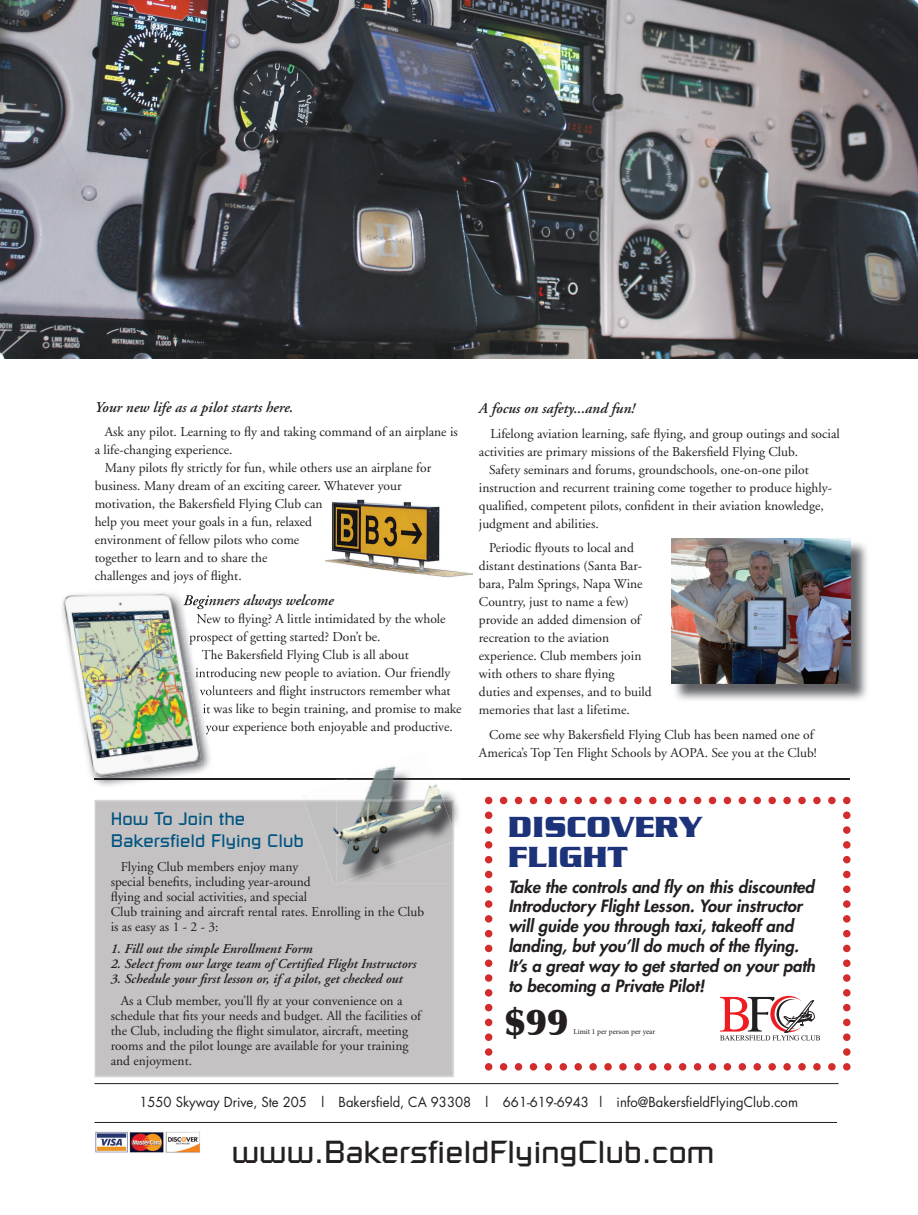
<style>
.page{position:relative;width:918px;height:1215px;background:#fff}
.page>*{position:absolute;margin:0;border:0;box-sizing:border-box;transform-origin:0 0}
.t1{font:900 36px "Optima";color:#231f20}
.t2{font:31.5px "Russell Square";color:#231f20}
.t3{font:700 31.5px/30px "Serpentine";color:#1c3379}
.t4{font:18px/21.6px "Russell Square";color:#005480}
.t5{font:italic 800 16.5px/19.8px "Futura";color:#231f20}
.t6{font:italic 600 15px "Adobe Garamond";color:#231f20}
.t7{font:13.5px/18px "Adobe Garamond";color:#231f20}
.t8{font:italic 600 13.5px "Adobe Garamond";color:#231f20}
.t9{font:13.5px "Futura";color:#231f20}
.t10{font:7.5px "Minion Pro";color:#231f20}
</style>
<div class="page">
<hr style="left:94px;top:778px;width:756px;height:2px;background:#231f20">
<svg style="left:485px;top:797px;width:366px;height:274px"></svg>
<img style="left:326px;top:499px;width:146px;height:79px">
<hr style="left:94px;top:1122px;width:743px;height:1px;background:#231f20">
<hr style="left:94px;top:1083px;width:745px;height:1px;background:#231f20">
<div style="left:95px;top:800px;width:358px;height:277px;background:#c4c2c3"></div>
<img style="left:443px;top:792px;width:16px;height:36px">
<img style="left:443px;top:779px;width:18px;height:1px">
<img style="left:453px;top:842px;width:1px;height:41px">
<img style="left:304px;top:766px;width:92px;height:34px">
<div style="left:304px;top:801px;width:36px;height:84px;background:#c4c2c3"></div>
<img style="left:303px;top:800px;width:33px;height:1px">
<img style="left:336px;top:769px;width:107px;height:31px">
<img style="left:336px;top:842px;width:117px;height:41px">
<img style="left:336px;top:800px;width:117px;height:42px">
<img style="left:67px;top:604px;width:143px;height:182px">
<img style="left:94px;top:778px;width:116px;height:2px">
<img style="left:183px;top:595px;width:29px;height:14px">
<img style="left:186px;top:613px;width:26px;height:14px">
<img style="left:189px;top:631px;width:23px;height:14px">
<img style="left:192px;top:649px;width:20px;height:14px">
<img style="left:196px;top:667px;width:16px;height:14px">
<img style="left:200px;top:685px;width:12px;height:14px">
<img style="left:203px;top:703px;width:8px;height:14px">
<img style="left:206px;top:721px;width:6px;height:14px">
<img style="left:165px;top:579px;width:11px;height:5px">
<img style="left:62px;top:592px;width:120px;height:49px">
<img style="left:68px;top:625px;width:121px;height:62px">
<img style="left:75px;top:671px;width:120px;height:62px">
<img style="left:81px;top:717px;width:121px;height:62px">
<svg style="left:720px;top:996px;width:100px;height:44px"></svg>
<img style="left:673px;top:540px;width:194px;height:160px">
<img style="left:671px;top:538px;width:179px;height:145px">
<img style="left:0;top:0;width:918px;height:359px">
<img style="left:95px;top:1131px;width:105px;height:22px">
<p class="t6" style="left:95px;top:399px;width:200px">Your new life as a pilot starts here.</p>
<p class="t7" style="left:105px;top:423px;width:355px">Ask any pilot. Learning to fly and taking command of an airplane is</p>
<p class="t7" style="left:95px;top:441px;width:139px">a life-changing experience.</p>
<p class="t7" style="left:105px;top:459px;width:328px">Many pilots fly strictly for fun, while others use an airplane for</p>
<p class="t7" style="left:95px;top:477px;width:308px">business. Many dream of an exciting career. Whatever your</p>
<p class="t7" style="left:95px;top:495px;width:229px">motivation, the Bakersfield Flying Club can</p>
<p class="t7" style="left:95px;top:513px;width:219px">help you meet your goals in a fun, relaxed</p>
<p class="t7" style="left:95px;top:531px;width:206px">environment of fellow pilots who come</p>
<p class="t7" style="left:95px;top:549px;width:174px">together to learn and to share the</p>
<p class="t7" style="left:95px;top:567px;width:149px">challenges and joys of flight.</p>
<p class="t6" style="left:183px;top:592px;width:152px">Beginners always welcome</p>
<p class="t7" style="left:196px;top:610px;width:251px">New to flying? A little intimidated by the whole</p>
<p class="t7" style="left:189px;top:628px;width:193px">prospect of getting started? Don’t be.</p>
<p class="t7" style="left:202px;top:646px;width:209px">The Bakersfield Flying Club is all about</p>
<p class="t7" style="left:195px;top:664px;width:257px">introducing new people to aviation. Our friendly</p>
<p class="t7" style="left:200px;top:682px;width:253px">volunteers and flight instructors remember what</p>
<p class="t7" style="left:203px;top:700px;width:260px">it was like to begin training, and promise to make</p>
<p class="t7" style="left:206px;top:718px;width:249px">your experience both enjoyable and productive.</p>
<p class="t6" style="left:479px;top:400px;width:158px">A focus on safety...and fun!</p>
<p class="t7" style="left:490px;top:425px;width:351px">Lifelong aviation learning, safe flying, and group outings and social</p>
<p class="t7" style="left:479px;top:443px;width:321px">activities are primary missions of the Bakersfield Flying Club.</p>
<p class="t7" style="left:489px;top:461px;width:321px">Safety seminars and forums, groundschools, one-on-one pilot</p>
<p class="t7" style="left:479px;top:479px;width:355px">instruction and recurrent training come together to produce highly-</p>
<p class="t7" style="left:479px;top:497px;width:346px">qualified, competent pilots, confident in their aviation knowledge,</p>
<p class="t7" style="left:479px;top:515px;width:121px">judgment and abilities.</p>
<p class="t7" style="left:479px;top:539px;width:174px;text-indent:10px">Periodic flyouts to local and distant destinations (Santa Bar&shy;bara, Palm Springs, Napa Wine<br>Country, just to name a few) provide an added dimension of recreation to the aviation experience. Club members join with others to share flying<br>duties and expenses, and to build memories that last a lifetime.</p>
<p class="t7" style="left:479px;top:726px;width:339px;text-align:center">Come see why Bakersfield Flying Club has been named one of<br>America’s Top Ten Flight Schools by AOPA. See you at the Club!</p>
<h3 class="t4" style="left:111px;top:808px;width:194px">How To Join the<br>Bakersfield Flying Club</h3>
<p class="t7" style="left:111px;top:860px;width:315px;line-height:15px;text-indent:10px">Flying Club members enjoy many<br>special benefits, including year-around<br>flying and social activities, and special<br>Club training and aircraft rental rates. Enrolling in the Club is as easy as 1 - 2 - 3:</p>
<p class="t8" style="left:111px;top:941px;width:204px">1. Fill out the simple Enrollment Form</p>
<p class="t8" style="left:111px;top:956px;width:307px">2. Select from our large team of Certified Flight Instructors</p>
<p class="t8" style="left:111px;top:971px;width:294px">3. Schedule your first lesson or, if a pilot, get checked out</p>
<p class="t7" style="left:111px;top:993px;width:312px;line-height:15px;text-indent:10px">As a Club member, you’ll fly at your convenience on a schedule that fits your needs and budget. All the facilities of the Club, including the flight simulator, aircraft, meeting rooms and the pilot lounge are available for your training and enjoyment.</p>
<h2 class="t3" style="left:508px;top:811px;width:196px">DISCOVERY<br>FLIGHT</h2>
<p class="t5" style="left:508px;top:876px;width:308px">Take the controls and fly on this discounted Introductory Flight Lesson. Your instructor will guide you through taxi, takeoff and landing, but you’ll do much of the flying.<br>It’s a great way to get started on your path to becoming a Private Pilot!</p>
<h1 class="t1" style="left:504px;top:1001px;width:66px">$99</h1>
<p class="t10" style="left:574px;top:1026px;width:83px">Limit 1 per person per year</p>
<p class="t9" style="left:139px;top:1093px;width:660px">1550 Skyway Drive, Ste 205 | Bakersfield, CA 93308 | 661-619-6943 | info@BakersfieldFlyingClub.com</p>
<h2 class="t2" style="left:232px;top:1133px;width:484px">www.BakersfieldFlyingClub.com</h2>
</div>
